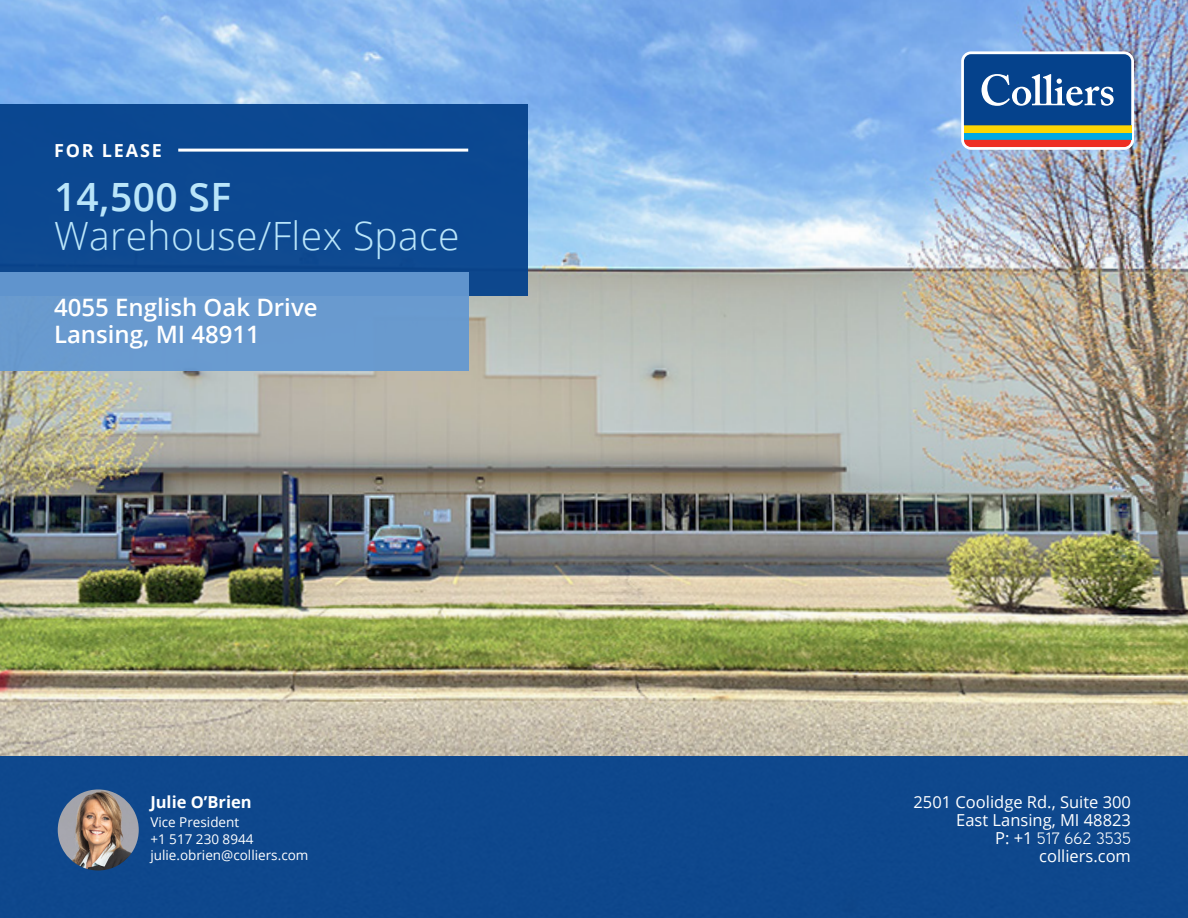
<style>
.page{position:relative;width:1188px;height:918px;background:#fff}
.page>*{position:absolute;margin:0;border:0;box-sizing:border-box;transform-origin:0 0}
.t1{font:300 39px "Open Sans";letter-spacing:.01em;color:#b9e5fa}
.t2{font:600 39px "Open Sans";letter-spacing:.01em;color:#b9e5fa}
.t3{font:600 24px/27px "Open Sans";color:#fff}
.Type{font:700 18px "Open Sans";letter-spacing:.1em;color:#fff}
.t4{font:16.5px "Open Sans";color:#fff}
.t5{font:16.5px "Aaux Next";color:#fff}
.t6{font:700 16.5px "Open Sans";color:#fff}
.t7{font:13.5px "Open Sans";color:#fff}
.s1{font-family:"Open Sans"}
</style>
<div class="page">
<img style="left:0;top:0;width:1188px;height:756px">
<div style="left:0;top:756px;width:1188px;height:162px;background:#0e478d"></div>
<div style="left:0;top:105px;width:527px;height:191px;background:#0c4891"></div>
<div style="left:0;top:272px;width:468px;height:98px;background:#6599d1"></div>
<svg style="left:961px;top:51px;width:173px;height:99px"></svg>
<div style="left:964px;top:133px;width:167px;height:7px;background:#00a8e4"></div>
<div style="left:964px;top:125px;width:167px;height:8px;background:#fed503"></div>
<svg style="left:964px;top:140px;width:167px;height:7px"></svg>
<svg style="left:964px;top:54px;width:167px;height:71px;background:#215798"></svg>
<img style="left:58px;top:789px;width:81px;height:81px;border-radius:40px">
<hr style="left:178px;top:149px;width:290px;height:3px;background:#fff">
<p class="Type" style="left:54px;top:138px;width:109px">FOR LEASE</p>
<p class="t2" style="left:54px;top:170px;width:179px">14,500 SF</p>
<p class="t1" style="left:54px;top:209px;width:407px">Warehouse/Flex Space</p>
<p class="t3" style="left:54px;top:294px;width:265px">4055 English Oak Drive<br>Lansing, MI 48911</p>
<p class="t6" style="left:150px;top:790px;width:103px">Julie O’Brien</p>
<p class="t7" style="left:150px;top:813px;width:90px">Vice President</p>
<p class="t7" style="left:150px;top:830px;width:105px">+1 517 230 8944</p>
<p class="t7" style="left:150px;top:846px;width:160px">julie.obrien@colliers.com</p>
<p class="t4" style="left:914px;top:791px;width:219px">2501 Coolidge Rd., Suite 300</p>
<p class="t4" style="left:956px;top:809px;width:176px">East Lansing, MI 48823</p>
<p class="t5" style="left:995px;top:827px;width:137px"><span class="s1">P: +1</span> 517 662 3535</p>
<p class="t4" style="left:1039px;top:845px;width:93px">colliers.com</p>
</div>
